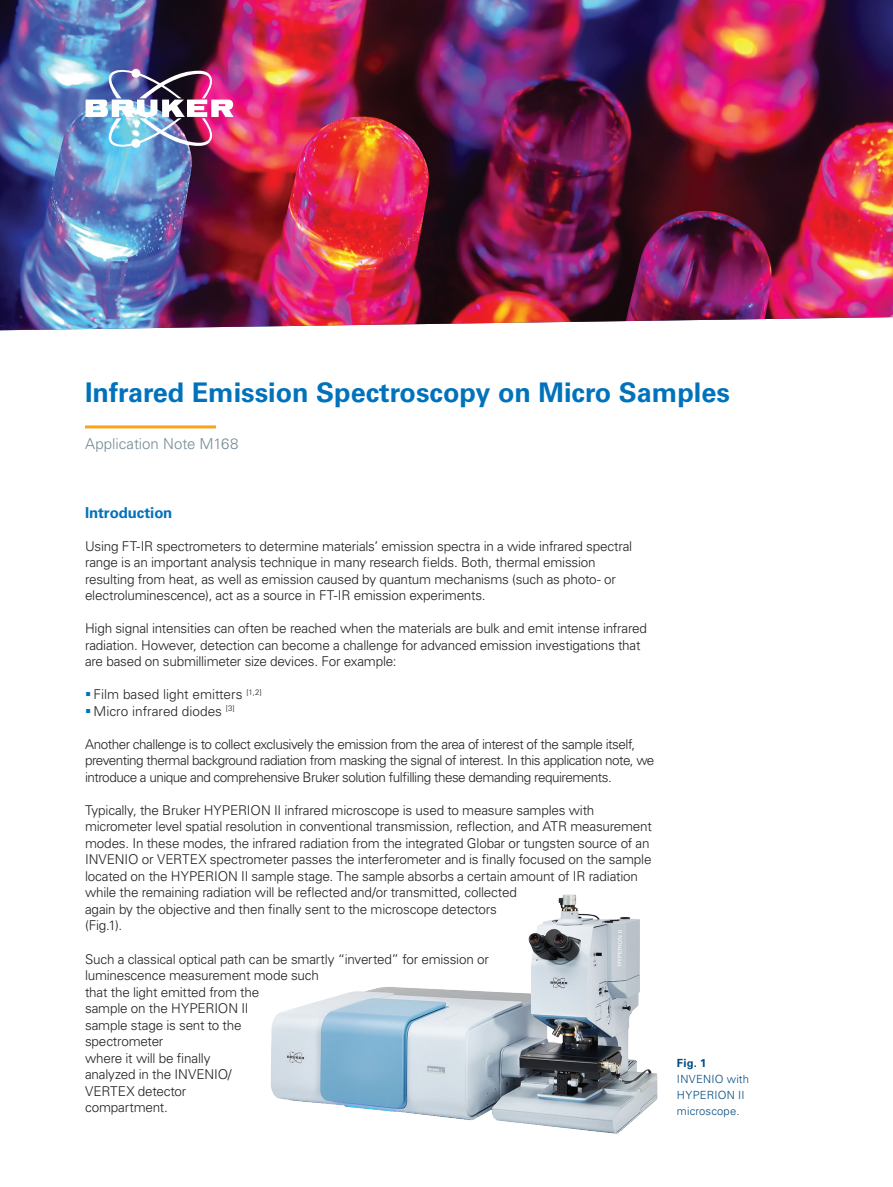
<style>
.page{position:relative;width:893px;height:1187px;background:#fff}
.page>*{position:absolute;margin:0;border:0;box-sizing:border-box;transform-origin:0 0}
.t1{font:700 27px "Univers LT Std";color:#0072bc}
.t2{font:300 15px "Univers LT Std";color:#738a95}
.t3{font:700 15px "Univers LT Std";letter-spacing:-.005em;color:#0072bc}
.t4{font:300 13.5px/16.5px "Univers LT Std";letter-spacing:-.015em;color:#231f20}
.t5{font:300 13.5px/16.5px "Univers LT Std";letter-spacing:-.035em;color:#231f20}
.t6{font:300 11.25px/15.8px "Univers LT Std";letter-spacing:.02em;color:#004a7f}
.t7{font:700 11.25px "Univers LT Std";color:#004a7f}
</style>
<div class="page">
<hr style="left:85px;top:425px;width:131px;height:3px;background:#f9a21c">
<img style="left:0;top:0;width:893px;height:330px">
<img style="left:86px;top:69px;width:148px;height:79px">
<img style="left:271px;top:894px;width:387px;height:240px">
<h1 class="t1" style="left:85px;top:377px;width:646px">Infrared Emission Spectroscopy on Micro Samples</h1>
<p class="t2" style="left:85px;top:434px;width:155px">Application Note M168</p>
<p class="t3" style="left:85px;top:503px;width:89px">Introduction</p>
<p class="t4" style="left:85px;top:537px;width:549px">Using FT-IR spectrometers to determine materials’ emission spectra in a wide infrared spectral range is an important analysis technique in many research fields. Both, thermal emission resulting from heat, as well as emission caused by quantum mechanisms (such as photo- or electroluminescence), act as a source in FT-IR emission experiments.</p>
<p class="t4" style="left:85px;top:620px;width:563px">High signal intensities can often be reached when the materials are bulk and emit intense infrared radiation. However, detection can become a challenge for advanced emission investigations that are based on submillimeter size devices. For example:</p>
<p class="t4" style="left:94px;top:686px;width:170px">Film based light emitters <sup>[1,2]<br></sup>Micro infrared diodes <sup>[3]</sup></p>
<p class="t5" style="left:85px;top:735px;width:571px">Another challenge is to collect exclusively the emission from the area of interest of the sample itself, preventing thermal background radiation from masking the signal of interest. In this application note, we introduce a unique and comprehensive Bruker solution fulfilling these demanding requirements.</p>
<p class="t4" style="left:85px;top:801px;width:568px">Typically, the Bruker HYPERION II infrared microscope is used to measure samples with micrometer level spatial resolution in conventional transmission, reflection, and ATR measurement modes. In these modes, the infrared radiation from the integrated Globar or tungsten source of an INVENIO or VERTEX spectrometer passes the interferometer and is finally focused on the sample located on the HYPERION II sample stage. The sample absorbs a certain amount of IR radiation while the remaining radiation will be reflected and/or transmitted, collected<br>again by the objective and then finally sent to the microscope detectors<br>(Fig.1).</p>
<p class="t4" style="left:85px;top:950px;width:405px">Such a classical optical path can be smartly “inverted” for emission or luminescence measurement mode such<br>that the light emitted from the<br>sample on the HYPERION II<br>sample stage is sent to the<br>spectrometer<br>where it will be finally<br>analyzed in the INVENIO/<br>VERTEX detector<br>compartment.</p>
<p class="t7" style="left:677px;top:1056px;width:31px">Fig. 1</p>
<p class="t6" style="left:677px;top:1071px;width:74px">INVENIO with<br>HYPERION II microscope.</p>
</div>
